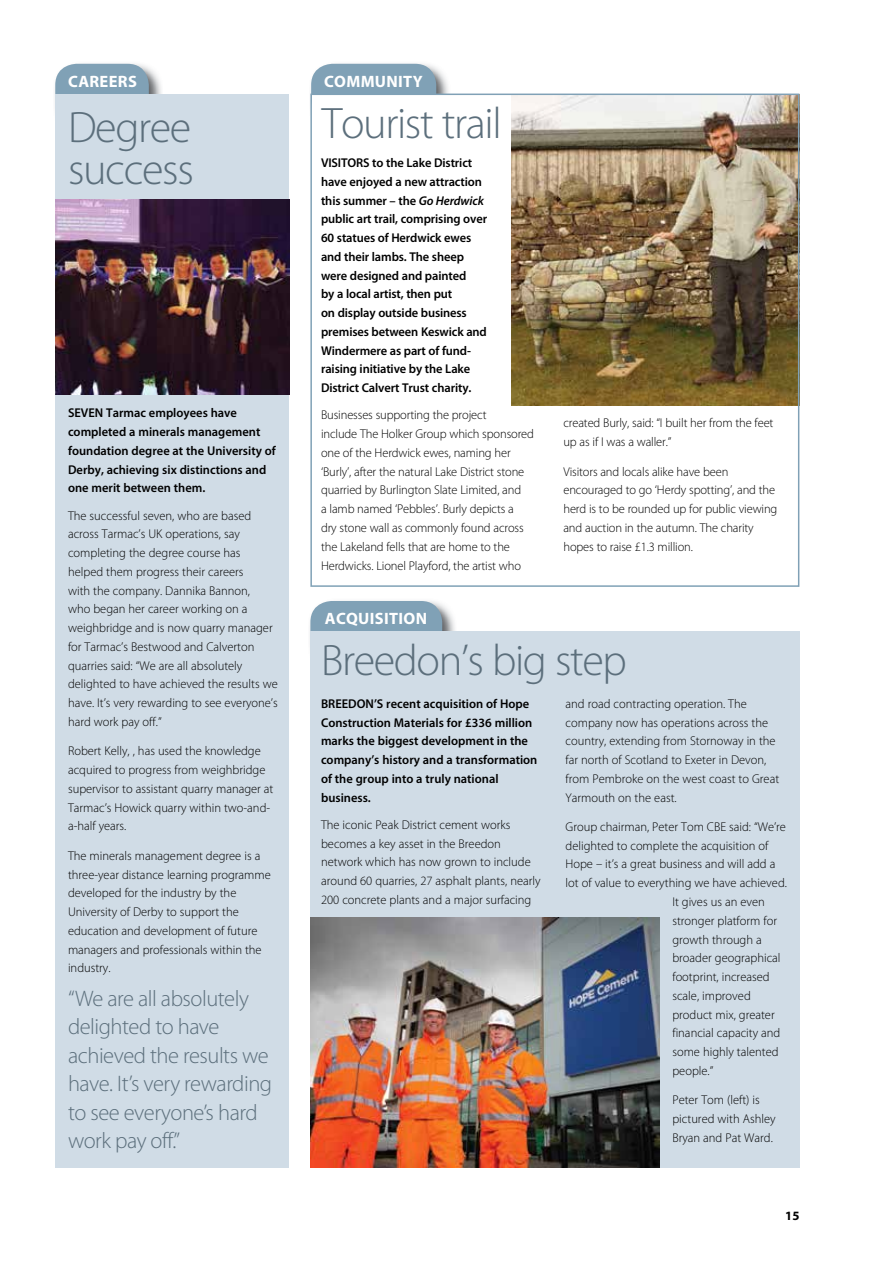
<style>
.page{position:relative;width:893px;height:1263px;background:#fff}
.page>*{position:absolute;margin:0;border:0;box-sizing:border-box;transform-origin:0 0}
.t1{font:300 44.25px/42px "Myriad Pro";letter-spacing:-.03em;color:#5c6f7c}
.t2{font:300 22.5px/28.5px "Myriad Pro";letter-spacing:-.02em;color:#5c6f7c}
.t3{font:700 16.5px "Myriad Pro";letter-spacing:.02em;color:#fff}
.t4{font:300 12.75px/18.8px "Myriad Pro";color:#000}
.t5{font:600 12.75px/18.8px "Myriad Pro";color:#000}
.t6{font:700 12.75px "Myriad Pro";color:#000}
.s1{font-style:italic}
</style>
<div class="page">
<img style="left:55px;top:63px;width:107px;height:31px">
<div style="left:55px;top:64px;width:94px;height:57px;background:#80a1b6;border-radius:21px"></div>
<div style="left:55px;top:94px;width:234px;height:1074px;background:#d0dce6"></div>
<img style="left:310px;top:601px;width:145px;height:30px">
<div style="left:310px;top:601px;width:132px;height:57px;background:#80a1b6;border-radius:21px"></div>
<div style="left:310px;top:631px;width:489px;height:537px;background:#d0dce6"></div>
<img style="left:55px;top:199px;width:234px;height:195px">
<img style="left:310px;top:63px;width:140px;height:31px">
<div style="left:311px;top:64px;width:125px;height:57px;background:#80a1b6;border-radius:21px"></div>
<img style="left:310px;top:917px;width:350px;height:251px">
<img style="left:310px;top:94px;width:489px;height:493px">
<p class="t3" style="left:68px;top:70px;width:70px">CAREERS</p>
<h1 class="t1" style="left:68px;top:106px;width:127px">Degree success</h1>
<p class="t5" style="left:68px;top:403px;width:209px">SEVEN Tarmac employees have completed a minerals management foundation degree at the University of<br>Derby, achieving six distinctions and one merit between them.</p>
<p class="t4" style="left:68px;top:506px;width:211px">The successful seven, who are based across Tarmac’s UK operations, say completing the degree course has helped them progress their careers<br>with the company. Dannika Bannon,<br>who began her career working on a weighbridge and is now quarry manager for Tarmac’s Bestwood and Calverton quarries said: “We are all absolutely delighted to have achieved the results we have. It’s very rewarding to see everyone’s hard work pay off.”</p>
<p class="t4" style="left:68px;top:742px;width:207px">Robert Kelly, , has used the knowledge acquired to progress from weighbridge supervisor to assistant quarry manager at Tarmac’s Howick quarry within two-and&shy;a-half years.</p>
<p class="t4" style="left:68px;top:846px;width:204px">The minerals management degree is a three-year distance learning programme developed for the industry by the<br>University of Derby to support the education and development of future managers and professionals within the industry.</p>
<h2 class="t2" style="left:68px;top:983px;width:206px">“We are all absolutely delighted to have achieved the results we have. It’s very rewarding to see everyone’s hard work pay off.”</h2>
<p class="t3" style="left:324px;top:70px;width:100px">COMMUNITY</p>
<h1 class="t1" style="left:322px;top:102px;width:181px">Tourist trail</h1>
<p class="t5" style="left:321px;top:153px;width:168px">VISITORS to the Lake District have enjoyed a new attraction this summer – the <span class="s1">Go Herdwick </span>public art trail, comprising over<br>60 statues of Herdwick ewes and their lambs. The sheep were designed and painted<br>by a local artist, then put<br>on display outside business premises between Keswick and<br>Windermere as part of fund&shy;raising initiative by the Lake<br>District Calvert Trust charity.</p>
<p class="t4" style="left:321px;top:406px;width:214px">Businesses supporting the project<br>include The Holker Group which sponsored one of the Herdwick ewes, naming her ‘Burly’, after the natural Lake District stone quarried by Burlington Slate Limited, and<br>a lamb named ‘Pebbles’. Burly depicts a<br>dry stone wall as commonly found across the Lakeland fells that are home to the Herdwicks. Lionel Playford, the artist who</p>
<p class="t4" style="left:563px;top:414px;width:212px">created Burly, said: “I built her from the feet up as if I was a waller.”</p>
<p class="t4" style="left:563px;top:462px;width:215px">Visitors and locals alike have been encouraged to go ‘Herdy spotting’, and the herd is to be rounded up for public viewing and auction in the autumn. The charity hopes to raise £1.3 million.</p>
<p class="t3" style="left:325px;top:608px;width:104px">ACQUISITION</p>
<h1 class="t1" style="left:321px;top:639px;width:307px">Breedon’s big step</h1>
<p class="t5" style="left:321px;top:694px;width:218px">BREEDON’S recent acquisition of Hope Construction Materials for £336 million marks the biggest development in the company’s history and a transformation of the group into a truly national business.</p>
<p class="t4" style="left:321px;top:815px;width:221px">The iconic Peak District cement works becomes a key asset in the Breedon network which has now grown to include around 60 quarries, 27 asphalt plants, nearly 200 concrete plants and a major surfacing</p>
<p class="t4" style="left:566px;top:694px;width:215px">and road contracting operation. The company now has operations across the country, extending from Stornoway in the far north of Scotland to Exeter in Devon, from Pembroke on the west coast to Great Yarmouth on the east.</p>
<p class="t4" style="left:566px;top:817px;width:222px">Group chairman, Peter Tom CBE said: “We’re</p>
<p class="t4" style="left:566px;top:836px;width:204px">delighted to complete the acquisition of</p>
<p class="t4" style="left:566px;top:855px;width:211px">Hope – it’s a great business and will add a</p>
<p class="t4" style="left:566px;top:873px;width:223px">lot of value to everything we have achieved.</p>
<p class="t4" style="left:672px;top:892px;width:94px">It gives us an even</p>
<p class="t4" style="left:672px;top:911px;width:106px">stronger platform for</p>
<p class="t4" style="left:672px;top:930px;width:91px">growth through a</p>
<p class="t4" style="left:672px;top:948px;width:110px">broader geographical</p>
<p class="t4" style="left:672px;top:967px;width:99px">footprint, increased</p>
<p class="t4" style="left:672px;top:986px;width:80px">scale, improved</p>
<p class="t4" style="left:672px;top:1005px;width:104px">product mix, greater</p>
<p class="t4" style="left:672px;top:1023px;width:110px">financial capacity and</p>
<p class="t4" style="left:672px;top:1042px;width:108px">some highly talented</p>
<p class="t4" style="left:672px;top:1061px;width:43px">people.”</p>
<p class="t4" style="left:672px;top:1090px;width:105px">Peter Tom (left) is pictured with Ashley<br>Bryan and Pat Ward.</p>
<p class="t6" style="left:785px;top:1208px;width:16px">15</p>
</div>
